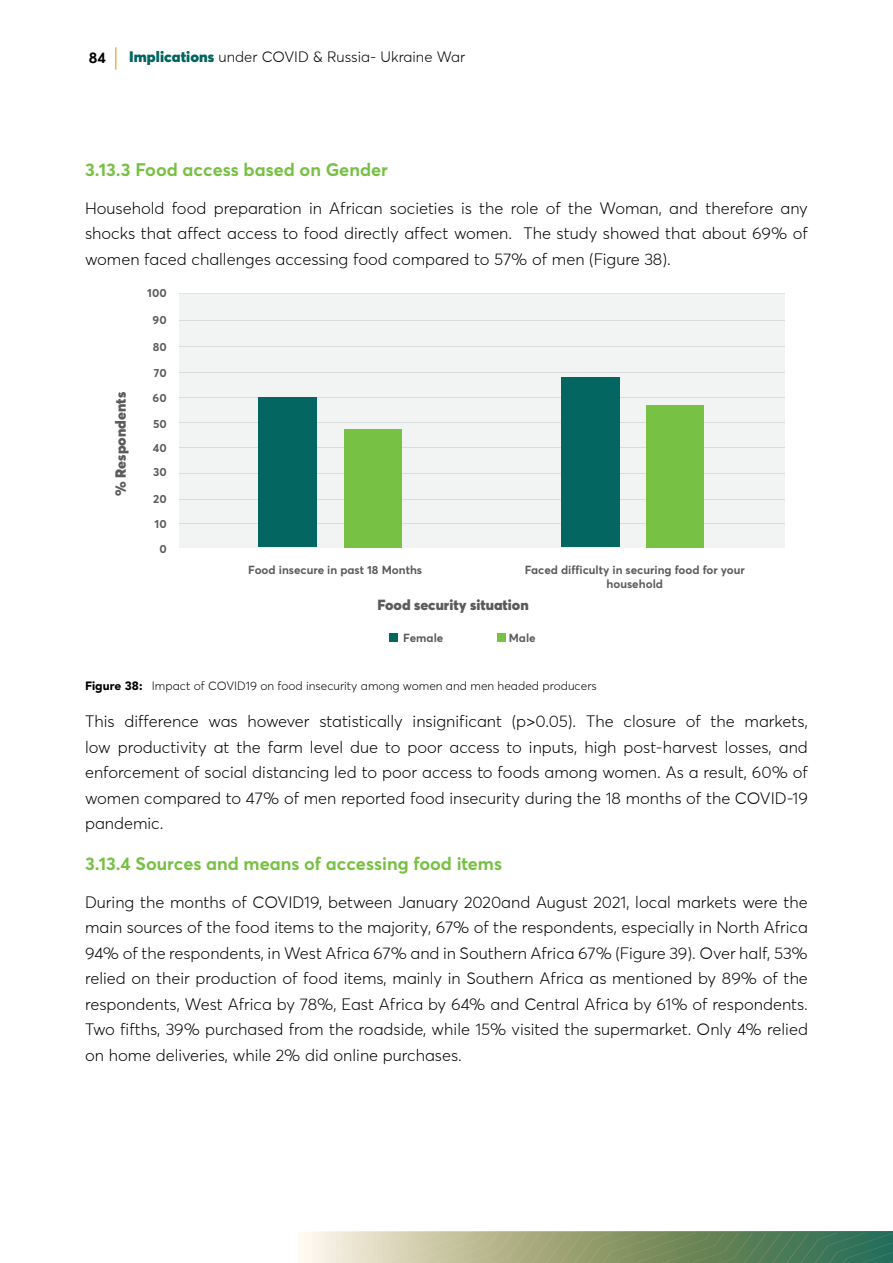
<style>
.page{position:relative;width:893px;height:1263px;background:#fff}
.page>*{position:absolute;margin:0;border:0;box-sizing:border-box;transform-origin:0 0}
.t1{font:700 18px "Averta";color:#77c044}
.t2{font:300 16.5px/25.5px "Averta Std";color:#010101;text-align:justify}
.t3{font:300 15px "Averta Std";color:#010101}
.t4{font:700 15px "Averta Std";color:#010101}
.t5{font:900 14.55px "Averta";color:#5a5b5b}
.t6{font:300 12px "Averta Std";color:#010101}
.t7{font:700 11.55px/24.2px "Averta";color:#5a5b5b;text-align:center}
.s1{font-family:"Averta";font-weight:900;color:#036560}
.s2{font-family:"Avenir LT Std";font-weight:900}
</style>
<div class="page">
<svg style="left:298px;top:1232px;width:594px;height:31px;background:#92a480"></svg>
<hr style="left:892px;top:1232px;width:1px;height:31px;background:#036560">
<hr style="left:115px;top:47px;width:2px;height:23px;background:#fbb042">
<div style="left:180px;top:294px;width:604px;height:254px;background:#f2f3f3"></div>
<hr style="left:180px;top:372px;width:604px;height:1px;background:#b3b9b6">
<hr style="left:180px;top:346px;width:604px;height:1px;background:#b3b9b6">
<hr style="left:180px;top:320px;width:604px;height:1px;background:#b3b9b6">
<hr style="left:180px;top:294px;width:604px;height:1px;background:#b3b9b6">
<hr style="left:180px;top:397px;width:604px;height:1px;background:#b3b9b6">
<hr style="left:180px;top:422px;width:604px;height:1px;background:#b3b9b6">
<hr style="left:180px;top:447px;width:604px;height:1px;background:#b3b9b6">
<hr style="left:180px;top:473px;width:604px;height:1px;background:#b3b9b6">
<hr style="left:180px;top:499px;width:604px;height:1px;background:#b3b9b6">
<hr style="left:180px;top:523px;width:604px;height:1px;background:#b3b9b6">
<div style="left:258px;top:397px;width:59px;height:150px;background:#046661"></div>
<div style="left:561px;top:377px;width:59px;height:170px;background:#046661"></div>
<div style="left:345px;top:429px;width:57px;height:119px;background:#77c144"></div>
<div style="left:646px;top:405px;width:58px;height:143px;background:#77c144"></div>
<div style="left:390px;top:633px;width:8px;height:8px;background:#046661"></div>
<div style="left:497px;top:633px;width:8px;height:8px;background:#77c144"></div>
<p class="t4" style="left:89px;top:48px;width:19px">84</p>
<p class="t3" style="left:129px;top:47px;width:337px"><span class="s1">Implications</span> under COVID &amp; Russia- Ukraine War</p>
<p class="t1" style="left:85px;top:158px;width:304px">3.13.3 Food access based on Gender</p>
<p class="t2" style="left:85px;top:195px;width:724px">Household food preparation in African societies is the role of the Woman, and therefore any shocks that affect access to food directly affect women. The study showed that about 69% of women faced challenges accessing food compared to 57% of men (Figure 38).</p>
<p class="t7" style="left:147px;top:281px;width:21px">100</p>
<p class="t7" style="left:153px;top:308px;width:16px">90</p>
<p class="t5" style="left:111px;top:496px;width:105px;rotate:-90deg">% Respondents</p>
<p class="t7" style="left:153px;top:334px;width:15px">80</p>
<p class="t7" style="left:153px;top:360px;width:16px;line-height:25.2px;text-align:left">70<br>60</p>
<p class="t7" style="left:153px;top:411px;width:15px;text-align:justify">50<br>40<br>30</p>
<p class="t7" style="left:153px;top:486px;width:15px;line-height:25px">20<br>10<br>0</p>
<p class="t7" style="left:248px;top:558px;width:175px">Food insecure in past 18 Months</p>
<p class="t7" style="left:525px;top:563px;width:222px;line-height:14px">Faced difficulty in securing food for your household</p>
<p class="t5" style="left:377px;top:595px;width:153px">Food security situation</p>
<p class="t7" style="left:403px;top:625px;width:42px">Female</p>
<p class="t7" style="left:509px;top:625px;width:28px">Male</p>
<p class="t6" style="left:85px;top:678px;width:513px"><span class="s2">Figure 38:</span> Impact of COVID19 on food insecurity among women and men headed producers</p>
<p class="t2" style="left:85px;top:708px;width:724px">This difference was however statistically insignificant (p&gt;0.05). The closure of the markets, low productivity at the farm level due to poor access to inputs, high post-harvest losses, and enforcement of social distancing led to poor access to foods among women. As a result, 60% of women compared to 47% of men reported food insecurity during the 18 months of the COVID-19 pandemic.</p>
<p class="t1" style="left:85px;top:852px;width:419px">3.13.4 Sources and means of accessing food items</p>
<p class="t2" style="left:85px;top:889px;width:724px">During the months of COVID19, between January 2020and August 2021, local markets were the main sources of the food items to the majority, 67% of the respondents, especially in North Africa 94% of the respondents, in West Africa 67% and in Southern Africa 67% (Figure 39). Over half, 53% relied on their production of food items, mainly in Southern Africa as mentioned by 89% of the respondents, West Africa by 78%, East Africa by 64% and Central Africa by 61% of respondents.<br>Two fifths, 39% purchased from the roadside, while 15% visited the supermarket. Only 4% relied on home deliveries, while 2% did online purchases.</p>
</div>
